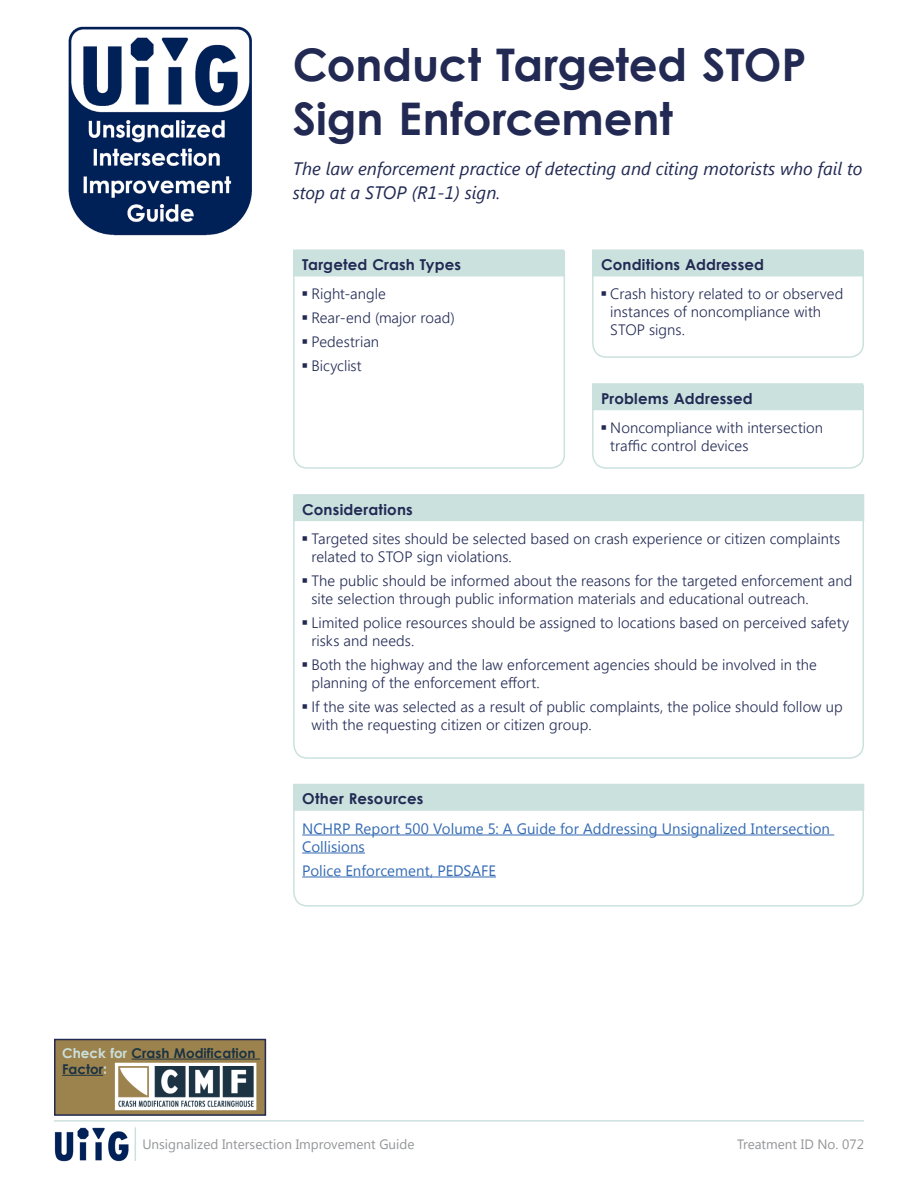
<style>
.page{position:relative;width:918px;height:1188px;background:#fff}
.page>*{position:absolute;margin:0;border:0;box-sizing:border-box;transform-origin:0 0}
.t1{font:700 45px/54px "Levenim";color:#222a54}
.Into_text{font:italic 18px/24px "Segoe UI";color:#222a54}
.t2{font:300 15px/18px "Segoe UI";letter-spacing:.005em;color:#222a54}
.Text{font:15px/18px "Segoe UI";letter-spacing:.005em;color:#346bb4}
.Heading{font:700 15px "Levenim";letter-spacing:.01em;color:#222a54}
.Treatment_ID{font:13.5px "Segoe UI";color:#939598}
.t3{font:700 13.5px/16.2px "Levenim";color:#1b3343}
.s1{color:#cbe1de}
</style>
<div class="page">
<hr style="left:135px;top:1127px;width:1px;height:34px;background:#cbe1de">
<hr style="left:54px;top:1120px;width:810px;height:2px;background:#cbe1de">
<img style="left:54px;top:1127px;width:74px;height:34px">
<img style="left:69px;top:26px;width:183px;height:210px">
<div style="left:293px;top:784px;width:571px;height:27px;background:#cbe1de"></div>
<svg style="left:293px;top:785px;width:572px;height:122px"></svg>
<div style="left:293px;top:494px;width:571px;height:27px;background:#cbe1de"></div>
<svg style="left:293px;top:495px;width:572px;height:264px"></svg>
<div style="left:592px;top:249px;width:271px;height:27px;background:#e2eeec"></div>
<div style="left:293px;top:249px;width:271px;height:27px;background:#e2eeec"></div>
<svg style="left:293px;top:250px;width:272px;height:219px"></svg>
<div style="left:592px;top:383px;width:271px;height:27px;background:#d6e7e4"></div>
<div style="left:54px;top:1039px;width:212px;height:77px;background:#9c824d;border:2px solid #222a54"></div>
<svg style="left:115px;top:1063px;width:141px;height:47px"></svg>
<img style="left:119px;top:1067px;width:134px;height:40px">
<hr style="left:132px;top:1059px;width:128px;height:1px;background:#1b3343">
<hr style="left:62px;top:1075px;width:41px;height:1px;background:#1b3343">
<svg style="left:303px;top:536px;width:4px;height:5px"></svg>
<svg style="left:303px;top:578px;width:4px;height:5px"></svg>
<svg style="left:303px;top:620px;width:4px;height:5px"></svg>
<svg style="left:303px;top:662px;width:4px;height:5px"></svg>
<svg style="left:303px;top:704px;width:4px;height:5px"></svg>
<svg style="left:592px;top:250px;width:272px;height:108px"></svg>
<svg style="left:303px;top:292px;width:4px;height:4px"></svg>
<svg style="left:303px;top:316px;width:4px;height:4px"></svg>
<svg style="left:303px;top:340px;width:4px;height:4px"></svg>
<svg style="left:303px;top:364px;width:4px;height:4px"></svg>
<svg style="left:592px;top:384px;width:272px;height:85px"></svg>
<p class="t1" style="left:293px;top:42px;width:515px">Conduct Targeted STOP<br>Sign Enforcement</p>
<p class="Into_text" style="left:293px;top:155px;width:571px">The law enforcement practice of detecting and citing motorists who fail to stop at a STOP (R1-1) sign.</p>
<p class="Heading" style="left:302px;top:256px;width:160px">Targeted Crash Types</p>
<p class="t2" style="left:311px;top:284px;width:76px">Right-angle</p>
<p class="t2" style="left:311px;top:308px;width:145px">Rear-end (major road)</p>
<p class="t2" style="left:311px;top:332px;width:69px">Pedestrian</p>
<p class="t2" style="left:311px;top:356px;width:52px">Bicyclist</p>
<p class="Heading" style="left:601px;top:256px;width:165px">Conditions Addressed</p>
<p class="t2" style="left:610px;top:284px;width:235px">Crash history related to or observed instances of noncompliance with<br>STOP signs.</p>
<p class="Heading" style="left:601px;top:390px;width:153px">Problems Addressed</p>
<p class="t2" style="left:610px;top:418px;width:214px">Noncompliance with intersection traffic control devices</p>
<p class="Heading" style="left:302px;top:500px;width:112px">Considerations</p>
<p class="t2" style="left:311px;top:529px;width:530px">Targeted sites should be selected based on crash experience or citizen complaints related to STOP sign violations.</p>
<p class="t2" style="left:311px;top:571px;width:543px">The public should be informed about the reasons for the targeted enforcement and site selection through public information materials and educational outreach.</p>
<p class="t2" style="left:311px;top:613px;width:539px">Limited police resources should be assigned to locations based on perceived safety risks and needs.</p>
<p class="t2" style="left:311px;top:655px;width:507px">Both the highway and the law enforcement agencies should be involved in the planning of the enforcement effort.</p>
<p class="t2" style="left:311px;top:697px;width:533px">If the site was selected as a result of public complaints, the police should follow up with the requesting citizen or citizen group.</p>
<p class="Heading" style="left:302px;top:790px;width:123px">Other Resources</p>
<p class="Text" style="left:302px;top:819px;width:529px">NCHRP Report 500 Volume 5: A Guide for Addressing Unsignalized Intersection<br>Collisions</p>
<p class="Text" style="left:302px;top:861px;width:195px">Police Enforcement, PEDSAFE</p>
<p class="t3" style="left:62px;top:1046px;width:195px"><span class="s1">Check for</span> Crash Modification<br>Factor<span class="s1">:</span></p>
<p class="Treatment_ID" style="left:142px;top:1135px;width:274px">Unsignalized Intersection Improvement Guide</p>
<p class="Treatment_ID" style="left:737px;top:1135px;width:128px">Treatment ID No. 072</p>
</div>
